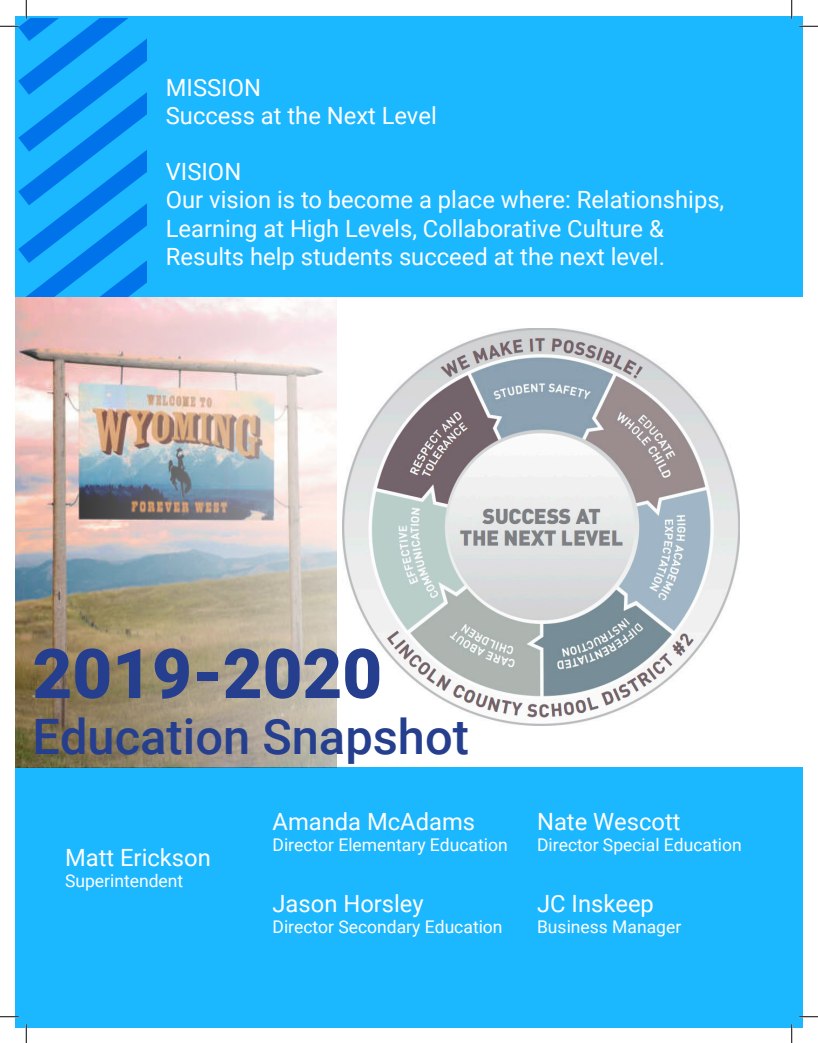
<style>
.page{position:relative;width:818px;height:1043px;background:#fff}
.page>*{position:absolute;margin:0;border:0;box-sizing:border-box;transform-origin:0 0}
.t1{font:900 68.75px "Roboto";color:#253f8e}
.t2{font:500 48.75px "Roboto";color:#253f8e}
.Main_over_blue_text{font:23.75px/28.5px "Roboto";color:#fff}
.Main_over_blue_text-2{font:17.5px "Roboto";color:#fff}
</style>
<div class="page">
<div style="left:15px;top:16px;width:787px;height:280px;background:#1bb7ff"></div>
<div style="left:15px;top:767px;width:787px;height:261px;background:#1bb7ff"></div>
<img style="left:342px;top:329px;width:397px;height:396px">
<img style="left:15px;top:298px;width:322px;height:469px">
<svg style="left:799px;top:25px;width:19px;height:2px"></svg>
<svg style="left:0;top:1016px;width:19px;height:1px"></svg>
<svg style="left:799px;top:1015px;width:19px;height:2px"></svg>
<svg style="left:0;top:0;width:146px;height:296px"></svg>
<svg style="left:25px;top:1024px;width:2px;height:18px"></svg>
<svg style="left:790px;top:0;width:2px;height:19px"></svg>
<svg style="left:790px;top:1024px;width:2px;height:18px"></svg>
<p class="Main_over_blue_text" style="left:166px;top:72px;width:97px">MISSION</p>
<p class="Main_over_blue_text" style="left:166px;top:101px;width:272px">Success at the Next Level</p>
<p class="Main_over_blue_text" style="left:166px;top:156px;width:77px">VISION</p>
<p class="Main_over_blue_text" style="left:166px;top:185px;width:560px">Our vision is to become a place where: Relationships,<br>Learning at High Levels, Collaborative Culture &amp;</p>
<p class="Main_over_blue_text" style="left:166px;top:242px;width:500px">Results help students succeed at the next level.</p>
<p class="t1" style="left:33px;top:625px;width:351px">2019-2020</p>
<p class="t2" style="left:33px;top:703px;width:438px">Education Snapshot</p>
<p class="Main_over_blue_text" style="left:65px;top:842px;width:147px">Matt Erickson</p>
<p class="Main_over_blue_text-2" style="left:65px;top:868px;width:120px">Superintendent</p>
<p class="Main_over_blue_text" style="left:272px;top:806px;width:204px">Amanda McAdams</p>
<p class="Main_over_blue_text-2" style="left:272px;top:832px;width:237px">Director Elementary Education</p>
<p class="Main_over_blue_text" style="left:272px;top:888px;width:153px">Jason Horsley</p>
<p class="Main_over_blue_text-2" style="left:272px;top:914px;width:231px">Director Secondary Education</p>
<p class="Main_over_blue_text" style="left:537px;top:806px;width:145px">Nate Wescott</p>
<p class="Main_over_blue_text-2" style="left:537px;top:832px;width:206px">Director Special Education</p>
<p class="Main_over_blue_text" style="left:537px;top:888px;width:118px">JC Inskeep</p>
<p class="Main_over_blue_text-2" style="left:537px;top:914px;width:146px">Business Manager</p>
</div>
